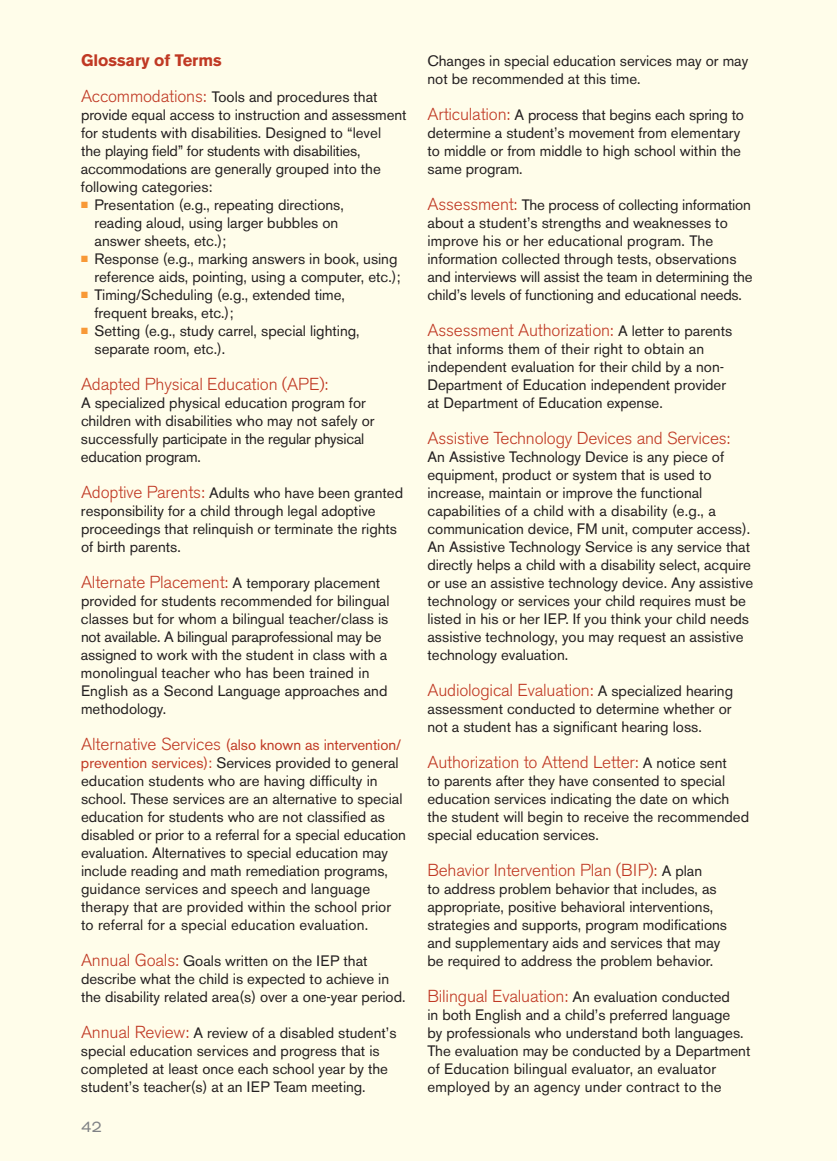
<style>
.page{position:relative;width:837px;height:1161px;background:#fffdea}
.page>*{position:absolute;margin:0;border:0;box-sizing:border-box;transform-origin:0 0}
.t1{font:300 17.25px "Akzidenz Grotesk BE";letter-spacing:-.01em;color:#c03924}
.t2{font:700 16.5px "Akzidenz Grotesk BE";color:#c03924}
.t3{font:15px/18px "Akzidenz Grotesk BE";color:#231f20}
.t4{font:expanded 15px "Akzidenz Grotesk BE";color:#808285}
.s1{font-weight:300;font-size:17.25px;color:#c03924}
.s2{color:#f89937}
.s3{font-weight:400;font-size:15px;color:#231f20}
.s4{color:#c03924}
</style>
<div class="page">
<p class="t2" style="left:81px;top:54px;width:142px">Glossary of Terms</p>
<p class="t3" style="left:81px;top:89px;width:327px"><span class="s1">Accommodations:</span> Tools and procedures that provide equal access to instruction and assessment for students with disabilities. Designed to “level<br>the playing field” for students with disabilities, accommodations are generally grouped into the following categories:</p>
<p class="t3" style="left:94px;top:197px;width:251px;text-indent:-14px"><span class="s2">■</span> Presentation (e.g., repeating directions, reading aloud, using larger bubbles on answer sheets, etc.);</p>
<p class="t3" style="left:81px;top:251px;width:321px;text-align:right"><span class="s2">■</span> Response (e.g., marking answers in book, using reference aids, pointing, using a computer, etc.);</p>
<p class="t3" style="left:95px;top:287px;width:252px;text-indent:-14px"><span class="s2">■</span> Timing/Scheduling (e.g., extended time, frequent breaks, etc.);</p>
<p class="t3" style="left:95px;top:323px;width:267px;text-indent:-14px"><span class="s2">■</span> Setting (e.g., study carrel, special lighting, separate room, etc.).</p>
<p class="t1" style="left:81px;top:377px;width:249px">Adapted Physical Education (APE):</p>
<p class="t3" style="left:81px;top:395px;width:295px">A specialized physical education program for children with disabilities who may not safely or successfully participate in the regular physical education program.</p>
<p class="t3" style="left:81px;top:485px;width:324px"><span class="s1">Adoptive Parents:</span> Adults who have been granted responsibility for a child through legal adoptive proceedings that relinquish or terminate the rights of birth parents.</p>
<p class="t1" style="left:81px;top:575px;width:301px">Alternate Placement: <span class="s3">A temporary placement</span></p>
<p class="t3" style="left:81px;top:593px;width:310px">provided for students recommended for bilingual classes but for whom a bilingual teacher/class is not available. A bilingual paraprofessional may be assigned to work with the student in class with a monolingual teacher who has been trained in English as a Second Language approaches and methodology.</p>
<p class="t3" style="left:81px;top:737px;width:326px"><span class="s1">Alternative Services</span> <span class="s4">(also known as intervention/ prevention services):</span> Services provided to general education students who are having difficulty in school. These services are an alternative to special education for students who are not classified as disabled or prior to a referral for a special education evaluation. Alternatives to special education may include reading and math remediation programs, guidance services and speech and language therapy that are provided within the school prior to referral for a special education evaluation.</p>
<p class="t3" style="left:81px;top:953px;width:326px"><span class="s1">Annual Goals:</span> Goals written on the IEP that describe what the child is expected to achieve in the disability related area(s) over a one-year period.</p>
<p class="t3" style="left:81px;top:1025px;width:317px"><span class="s1">Annual Review:</span> A review of a disabled student’s special education services and progress that is completed at least once each school year by the student’s teacher(s) at an IEP Team meeting.</p>
<p class="t4" style="left:81px;top:1121px;width:23px">42</p>
<p class="t3" style="left:427px;top:53px;width:322px">Changes in special education services may or may not be recommended at this time.</p>
<p class="t3" style="left:427px;top:107px;width:318px"><span class="s1">Articulation:</span> A process that begins each spring to determine a student’s movement from elementary to middle or from middle to high school within the same program.</p>
<p class="t3" style="left:427px;top:197px;width:327px"><span class="s1">Assessment:</span> The process of collecting information about a student’s strengths and weaknesses to improve his or her educational program. The information collected through tests, observations and interviews will assist the team in determining the child’s levels of functioning and educational needs.</p>
<p class="t1" style="left:428px;top:323px;width:306px">Assessment Authorization: <span class="s3">A letter to parents</span></p>
<p class="t3" style="left:427px;top:341px;width:300px">that informs them of their right to obtain an independent evaluation for their child by a non-Department of Education independent provider at Department of Education expense.</p>
<p class="t1" style="left:428px;top:431px;width:304px">Assistive Technology Devices and Services:</p>
<p class="t3" style="left:427px;top:449px;width:327px">An Assistive Technology Device is any piece of equipment, product or system that is used to increase, maintain or improve the functional capabilities of a child with a disability (e.g., a communication device, FM unit, computer access).<br>An Assistive Technology Service is any service that directly helps a child with a disability select, acquire or use an assistive technology device. Any assistive technology or services your child requires must be listed in his or her IEP. If you think your child needs assistive technology, you may request an assistive technology evaluation.</p>
<p class="t1" style="left:428px;top:683px;width:307px">Audiological Evaluation: <span class="s3">A specialized hearing</span></p>
<p class="t3" style="left:427px;top:701px;width:306px">assessment conducted to determine whether or not a student has a significant hearing loss.</p>
<p class="t1" style="left:428px;top:755px;width:301px">Authorization to Attend Letter: <span class="s3">A notice sent</span></p>
<p class="t3" style="left:427px;top:773px;width:323px">to parents after they have consented to special education services indicating the date on which the student will begin to receive the recommended special education services.</p>
<p class="t1" style="left:428px;top:863px;width:276px">Behavior Intervention Plan (BIP): <span class="s3">A plan</span></p>
<p class="t3" style="left:427px;top:881px;width:301px">to address problem behavior that includes, as appropriate, positive behavioral interventions, strategies and supports, program modifications and supplementary aids and services that may be required to address the problem behavior.</p>
<p class="t3" style="left:427px;top:989px;width:324px"><span class="s1">Bilingual Evaluation:</span> An evaluation conducted<br>in both English and a child’s preferred language<br>by professionals who understand both languages.<br>The evaluation may be conducted by a Department of Education bilingual evaluator, an evaluator employed by an agency under contract to the</p>
</div>
